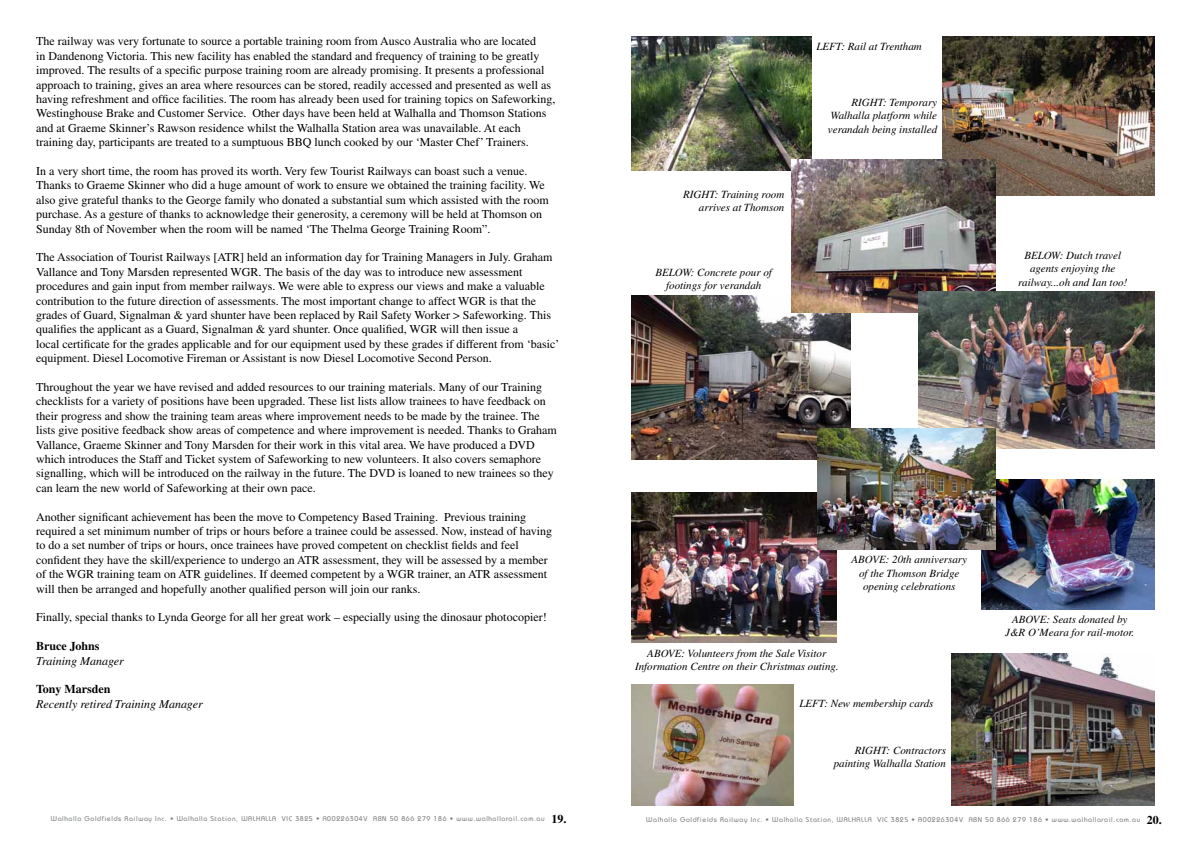
<style>
.page{position:relative;width:1191px;height:842px;background:#fff}
.page>*{position:absolute;margin:0;border:0;box-sizing:border-box;transform-origin:0 0}
.t1{font:12px/14.4px "Times";color:#000}
.t2{font:italic 12px "Times";color:#000}
.t3{font:700 12px "Times";color:#000}
.t4{font:italic 11px/13.2px "Times";color:#000;text-align:center}
.t5{font:500 7px "Bauhaus";letter-spacing:.09em;color:#808285}
.s1{font-family:"Times";font-weight:700;font-size:12px;color:#000}
</style>
<div class="page">
<img style="left:631px;top:36px;width:180px;height:135px">
<img style="left:942px;top:36px;width:213px;height:159px">
<img style="left:631px;top:295px;width:219px;height:165px">
<img style="left:631px;top:492px;width:205px;height:151px">
<img style="left:951px;top:653px;width:204px;height:153px">
<img style="left:982px;top:480px;width:173px;height:129px">
<img style="left:791px;top:159px;width:204px;height:153px">
<img style="left:631px;top:685px;width:162px;height:121px">
<img style="left:918px;top:291px;width:237px;height:157px">
<img style="left:818px;top:429px;width:177px;height:120px">
<p class="t1" style="left:36px;top:34px;width:521px">The railway was very fortunate to source a portable training room from Ausco Australia who are located<br>in Dandenong Victoria. This new facility has enabled the standard and frequency of training to be greatly improved. The results of a specific purpose training room are already promising. It presents a professional approach to training, gives an area where resources can be stored, readily accessed and presented as well as having refreshment and office facilities. The room has already been used for training topics on Safeworking, Westinghouse Brake and Customer Service. Other days have been held at Walhalla and Thomson Stations and at Graeme Skinner’s Rawson residence whilst the Walhalla Station area was unavailable. At each training day, participants are treated to a sumptuous BBQ lunch cooked by our ‘Master Chef’ Trainers.</p>
<p class="t1" style="left:36px;top:164px;width:514px">In a very short time, the room has proved its worth. Very few Tourist Railways can boast such a venue.<br>Thanks to Graeme Skinner who did a huge amount of work to ensure we obtained the training facility. We also give grateful thanks to the George family who donated a substantial sum which assisted with the room purchase. As a gesture of thanks to acknowledge their generosity, a ceremony will be held at Thomson on Sunday 8th of November when the room will be named ‘The Thelma George Training Room”.</p>
<p class="t1" style="left:36px;top:250px;width:525px">The Association of Tourist Railways [ATR] held an information day for Training Managers in July. Graham Vallance and Tony Marsden represented WGR. The basis of the day was to introduce new assessment procedures and gain input from member railways. We were able to express our views and make a valuable contribution to the future direction of assessments. The most important change to affect WGR is that the grades of Guard, Signalman &amp; yard shunter have been replaced by Rail Safety Worker &gt; Safeworking. This qualifies the applicant as a Guard, Signalman &amp; yard shunter. Once qualified, WGR will then issue a<br>local certificate for the grades applicable and for our equipment used by these grades if different from ‘basic’ equipment. Diesel Locomotive Fireman or Assistant is now Diesel Locomotive Second Person.</p>
<p class="t1" style="left:36px;top:380px;width:522px">Throughout the year we have revised and added resources to our training materials. Many of our Training checklists for a variety of positions have been upgraded. These list lists allow trainees to have feedback on their progress and show the training team areas where improvement needs to be made by the trainee. The lists give positive feedback show areas of competence and where improvement is needed. Thanks to Graham Vallance, Graeme Skinner and Tony Marsden for their work in this vital area. We have produced a DVD which introduces the Staff and Ticket system of Safeworking to new volunteers. It also covers semaphore signalling, which will be introduced on the railway in the future. The DVD is loaned to new trainees so they can learn the new world of Safeworking at their own pace.</p>
<p class="t1" style="left:36px;top:509px;width:517px">Another significant achievement has been the move to Competency Based Training. Previous training required a set minimum number of trips or hours before a trainee could be assessed. Now, instead of having to do a set number of trips or hours, once trainees have proved competent on checklist fields and feel confident they have the skill/experience to undergo an ATR assessment, they will be assessed by a member of the WGR training team on ATR guidelines. If deemed competent by a WGR trainer, an ATR assessment will then be arranged and hopefully another qualified person will join our ranks.</p>
<p class="t1" style="left:36px;top:610px;width:512px">Finally, special thanks to Lynda George for all her great work – especially using the dinosaur photocopier!</p>
<p class="t3" style="left:36px;top:639px;width:65px">Bruce Johns</p>
<p class="t2" style="left:36px;top:654px;width:89px">Training Manager</p>
<p class="t3" style="left:36px;top:682px;width:76px">Tony Marsden</p>
<p class="t2" style="left:36px;top:697px;width:168px">Recently retired Training Manager</p>
<p class="t5" style="left:51px;top:814px;width:517px">Walhalla Goldfields Railway Inc. • Walhalla Station, WALHALLA VIC 3825 • A00226304V ABN 50 866 279 186 • www.walhallarail.com.au <span class="s1">19.</span></p>
<p class="t4" style="left:816px;top:40px;width:107px">LEFT: Rail at Trentham</p>
<p class="t4" style="left:683px;top:187px;width:103px;text-align:right">RIGHT: Training room arrives at Thomson</p>
<p class="t4" style="left:655px;top:265px;width:118px">BELOW: Concrete pour of footings for verandah</p>
<p class="t4" style="left:828px;top:96px;width:111px;text-align:justify;text-indent:24px">RIGHT: Temporary Walhalla platform while verandah being installed</p>
<p class="t4" style="left:1018px;top:249px;width:111px">BELOW: Dutch travel agents enjoying the railway...oh and Ian too!</p>
<p class="t4" style="left:851px;top:553px;width:117px">ABOVE: 20th anniversary of the Thomson Bridge opening celebrations</p>
<p class="t4" style="left:635px;top:646px;width:205px">ABOVE: Volunteers from the Sale Visitor<br>Information Centre on their Christmas outing.</p>
<p class="t4" style="left:799px;top:697px;width:136px">LEFT: New membership cards</p>
<p class="t4" style="left:833px;top:744px;width:114px;text-align:right">RIGHT: Contractors painting Walhalla Station</p>
<p class="t4" style="left:1005px;top:613px;width:131px">ABOVE: Seats donated by<br>J&amp;R O’Meara for rail-motor.</p>
<p class="t5" style="left:646px;top:815px;width:517px">Walhalla Goldfields Railway Inc. • Walhalla Station, WALHALLA VIC 3825 • A00226304V ABN 50 866 279 186 • www.walhallarail.com.au <span class="s1">20.</span></p>
</div>
